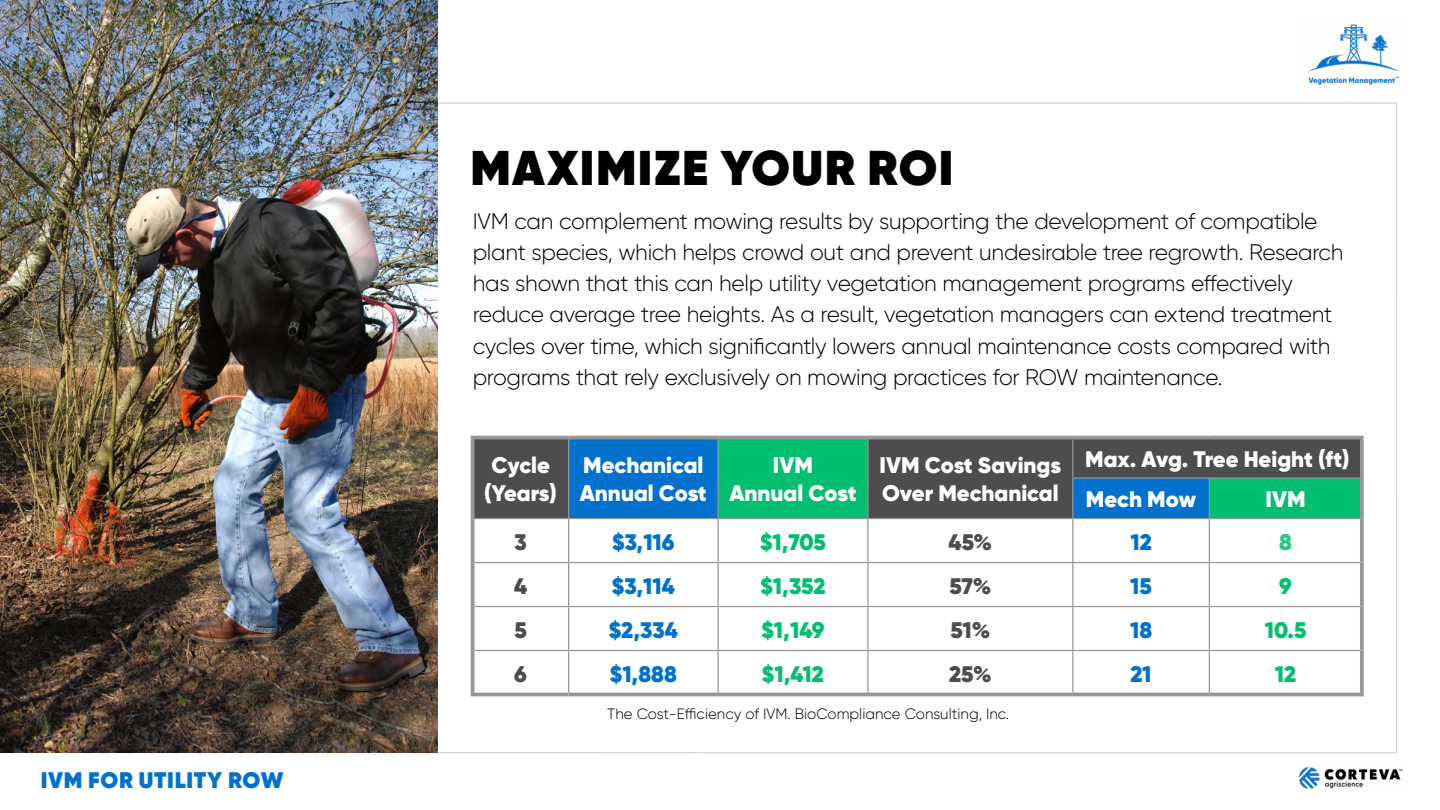
<style>
.page{position:relative;width:1440px;height:810px;background:#fff}
.page>*{position:absolute;margin:0;border:0;box-sizing:border-box;transform-origin:0 0}
.HEADLINE{font:800 48.75px "Gilroy";letter-spacing:.03em;color:#000}
.t1{font:300 22.5px/31.2px "Gilroy";letter-spacing:-.015em;color:#000}
.t2{font:900 22.5px/27.5px "Gilroy";color:#fff;text-align:center}
.t3{font:900 22.5px "Gilroy";color:#0072ce}
.t4{font:900 22.5px "Gilroy";letter-spacing:-.005em;color:#00bf6f}
.HEADLINE-2{font:800 22.5px "Gilroy";letter-spacing:.03em;color:#0072ce}
.t5{font:900 22.5px "Gilroy";letter-spacing:-.01em;color:#4d4d4f}
.t6{font:900 22.5px "Gilroy";color:#26c985}
.t7{font:300 15px "Gilroy";color:#000}
</style>
<div class="page">
<img style="left:0;top:0;width:437px;height:753px">
<img style="left:1300px;top:768px;width:103px;height:20px">
<div style="left:474px;top:439px;width:94px;height:79px;background:#4d4d4f"></div>
<div style="left:569px;top:439px;width:148px;height:79px;background:#0072ce"></div>
<svg style="left:719px;top:439px;width:641px;height:79px;background:#2a7968"></svg>
<hr style="left:471px;top:436px;width:98px;height:3px;background:#969696">
<hr style="left:471px;top:439px;width:3px;height:39px;background:#969696">
<hr style="left:569px;top:436px;width:149px;height:3px;background:#969696">
<hr style="left:718px;top:436px;width:150px;height:3px;background:#969696">
<hr style="left:868px;top:436px;width:205px;height:3px;background:#969696">
<hr style="left:471px;top:478px;width:3px;height:41px;background:#969696">
<hr style="left:568px;top:439px;width:1px;height:39px;background:#969696">
<hr style="left:717px;top:439px;width:2px;height:39px;background:#969696">
<hr style="left:867px;top:439px;width:2px;height:39px;background:#969696">
<hr style="left:568px;top:478px;width:1px;height:40px;background:#969696">
<hr style="left:717px;top:478px;width:2px;height:40px;background:#969696">
<hr style="left:867px;top:478px;width:2px;height:40px;background:#969696">
<hr style="left:1073px;top:436px;width:136px;height:3px;background:#969696">
<hr style="left:1209px;top:436px;width:155px;height:3px;background:#969696">
<svg style="left:1360px;top:439px;width:4px;height:39px"></svg>
<hr style="left:1072px;top:439px;width:1px;height:38px;background:#969696">
<hr style="left:1072px;top:477px;width:137px;height:2px;background:#969696">
<hr style="left:1072px;top:479px;width:1px;height:39px;background:#969696">
<hr style="left:1209px;top:477px;width:151px;height:2px;background:#969696">
<hr style="left:1209px;top:479px;width:1px;height:39px;background:#969696">
<svg style="left:1360px;top:478px;width:4px;height:41px"></svg>
<hr style="left:474px;top:518px;width:95px;height:1px;background:#969696">
<hr style="left:569px;top:518px;width:149px;height:1px;background:#969696">
<hr style="left:568px;top:519px;width:1px;height:43px;background:#969696">
<hr style="left:718px;top:518px;width:150px;height:1px;background:#969696">
<hr style="left:717px;top:519px;width:2px;height:43px;background:#969696">
<hr style="left:868px;top:518px;width:205px;height:1px;background:#969696">
<hr style="left:867px;top:519px;width:2px;height:43px;background:#969696">
<hr style="left:1073px;top:518px;width:136px;height:1px;background:#969696">
<hr style="left:1072px;top:519px;width:1px;height:43px;background:#969696">
<hr style="left:1209px;top:518px;width:151px;height:1px;background:#969696">
<hr style="left:1209px;top:519px;width:1px;height:43px;background:#969696">
<hr style="left:474px;top:562px;width:95px;height:1px;background:#969696">
<hr style="left:569px;top:562px;width:149px;height:1px;background:#969696">
<hr style="left:568px;top:563px;width:1px;height:43px;background:#969696">
<hr style="left:718px;top:562px;width:150px;height:1px;background:#969696">
<hr style="left:717px;top:563px;width:2px;height:43px;background:#969696">
<hr style="left:868px;top:562px;width:205px;height:1px;background:#969696">
<hr style="left:867px;top:563px;width:2px;height:43px;background:#969696">
<hr style="left:1073px;top:562px;width:136px;height:1px;background:#969696">
<hr style="left:1072px;top:563px;width:1px;height:43px;background:#969696">
<hr style="left:1209px;top:562px;width:151px;height:1px;background:#969696">
<hr style="left:1209px;top:563px;width:1px;height:43px;background:#969696">
<hr style="left:474px;top:606px;width:95px;height:1px;background:#969696">
<hr style="left:569px;top:606px;width:149px;height:1px;background:#969696">
<hr style="left:568px;top:607px;width:1px;height:43px;background:#969696">
<hr style="left:718px;top:606px;width:150px;height:1px;background:#969696">
<hr style="left:717px;top:607px;width:2px;height:43px;background:#969696">
<hr style="left:868px;top:606px;width:205px;height:1px;background:#969696">
<hr style="left:867px;top:607px;width:2px;height:43px;background:#969696">
<hr style="left:1073px;top:606px;width:136px;height:1px;background:#969696">
<hr style="left:1072px;top:607px;width:1px;height:43px;background:#969696">
<hr style="left:1209px;top:606px;width:151px;height:1px;background:#969696">
<hr style="left:1209px;top:607px;width:1px;height:43px;background:#969696">
<hr style="left:474px;top:650px;width:95px;height:1px;background:#969696">
<hr style="left:569px;top:650px;width:149px;height:1px;background:#969696">
<hr style="left:568px;top:651px;width:1px;height:42px;background:#969696">
<hr style="left:718px;top:650px;width:150px;height:1px;background:#969696">
<hr style="left:717px;top:651px;width:2px;height:42px;background:#969696">
<hr style="left:868px;top:650px;width:205px;height:1px;background:#969696">
<hr style="left:867px;top:651px;width:2px;height:42px;background:#969696">
<hr style="left:1073px;top:650px;width:136px;height:1px;background:#969696">
<hr style="left:1072px;top:651px;width:1px;height:42px;background:#969696">
<hr style="left:1209px;top:650px;width:151px;height:1px;background:#969696">
<hr style="left:1209px;top:651px;width:1px;height:42px;background:#969696">
<hr style="left:471px;top:519px;width:3px;height:44px;background:#969696">
<svg style="left:1360px;top:519px;width:4px;height:44px"></svg>
<hr style="left:471px;top:563px;width:3px;height:44px;background:#969696">
<svg style="left:1360px;top:563px;width:4px;height:44px"></svg>
<hr style="left:471px;top:607px;width:3px;height:44px;background:#969696">
<svg style="left:1360px;top:607px;width:4px;height:44px"></svg>
<hr style="left:471px;top:651px;width:3px;height:42px;background:#969696">
<svg style="left:1360px;top:651px;width:4px;height:42px"></svg>
<hr style="left:471px;top:693px;width:98px;height:3px;background:#969696">
<hr style="left:569px;top:693px;width:149px;height:3px;background:#969696">
<hr style="left:718px;top:693px;width:150px;height:3px;background:#969696">
<hr style="left:868px;top:693px;width:205px;height:3px;background:#969696">
<hr style="left:1073px;top:693px;width:136px;height:3px;background:#969696">
<hr style="left:1209px;top:693px;width:155px;height:3px;background:#969696">
<img style="left:1308px;top:24px;width:92px;height:61px">
<p class="HEADLINE-2" style="left:41px;top:765px;width:244px">IVM FOR UTILITY ROW</p>
<p class="HEADLINE" style="left:470px;top:136px;width:485px">MAXIMIZE YOUR ROI</p>
<p class="t1" style="left:473px;top:205px;width:872px">IVM can complement mowing results by supporting the development of compatible plant species, which helps crowd out and prevent undesirable tree regrowth. Research has shown that this can help utility vegetation management programs effectively reduce average tree heights. As a result, vegetation managers can extend treatment cycles over time, which significantly lowers annual maintenance costs compared with programs that rely exclusively on mowing practices for ROW maintenance.</p>
<p class="t2" style="left:484px;top:452px;width:74px">Cycle (Years)</p>
<p class="t2" style="left:580px;top:452px;width:128px;text-align:left">Mechanical<br>Annual Cost</p>
<p class="t2" style="left:729px;top:452px;width:129px">IVM<br>Annual Cost</p>
<p class="t2" style="left:880px;top:452px;width:183px;text-align:left">IVM Cost Savings<br>Over Mechanical</p>
<p class="t2" style="left:1085px;top:445px;width:266px">Max. Avg. Tree Height (ft)</p>
<p class="t2" style="left:1086px;top:486px;width:112px">Mech Mow</p>
<p class="t2" style="left:1266px;top:486px;width:42px">IVM</p>
<p class="t5" style="left:514px;top:527px;width:14px">3</p>
<p class="t3" style="left:612px;top:527px;width:64px">$3,116</p>
<p class="t4" style="left:760px;top:527px;width:67px">$1,705</p>
<p class="t5" style="left:949px;top:527px;width:45px">45%</p>
<p class="t3" style="left:1130px;top:527px;width:23px">12</p>
<p class="t6" style="left:1279px;top:527px;width:14px">8</p>
<p class="t5" style="left:514px;top:571px;width:15px">4</p>
<p class="t3" style="left:612px;top:571px;width:64px">$3,114</p>
<p class="t4" style="left:760px;top:571px;width:67px">$1,352</p>
<p class="t5" style="left:950px;top:571px;width:43px">57%</p>
<p class="t3" style="left:1130px;top:571px;width:23px">15</p>
<p class="t4" style="left:1279px;top:571px;width:14px">9</p>
<p class="t5" style="left:514px;top:615px;width:14px">5</p>
<p class="t3" style="left:609px;top:615px;width:71px">$2,334</p>
<p class="t4" style="left:761px;top:615px;width:65px">$1,149</p>
<p class="t5" style="left:950px;top:615px;width:41px">51%</p>
<p class="t3" style="left:1130px;top:615px;width:24px">18</p>
<p class="t4" style="left:1265px;top:615px;width:43px">10.5</p>
<p class="t5" style="left:514px;top:659px;width:14px">6</p>
<p class="t3" style="left:610px;top:659px;width:69px">$1,888</p>
<p class="t4" style="left:762px;top:659px;width:64px">$1,412</p>
<p class="t5" style="left:949px;top:659px;width:44px">25%</p>
<p class="t3" style="left:1131px;top:659px;width:22px">21</p>
<p class="t4" style="left:1275px;top:659px;width:23px">12</p>
<p class="t7" style="left:607px;top:705px;width:403px">The Cost-Efficiency of IVM. BioCompliance Consulting, Inc.</p>
</div>
